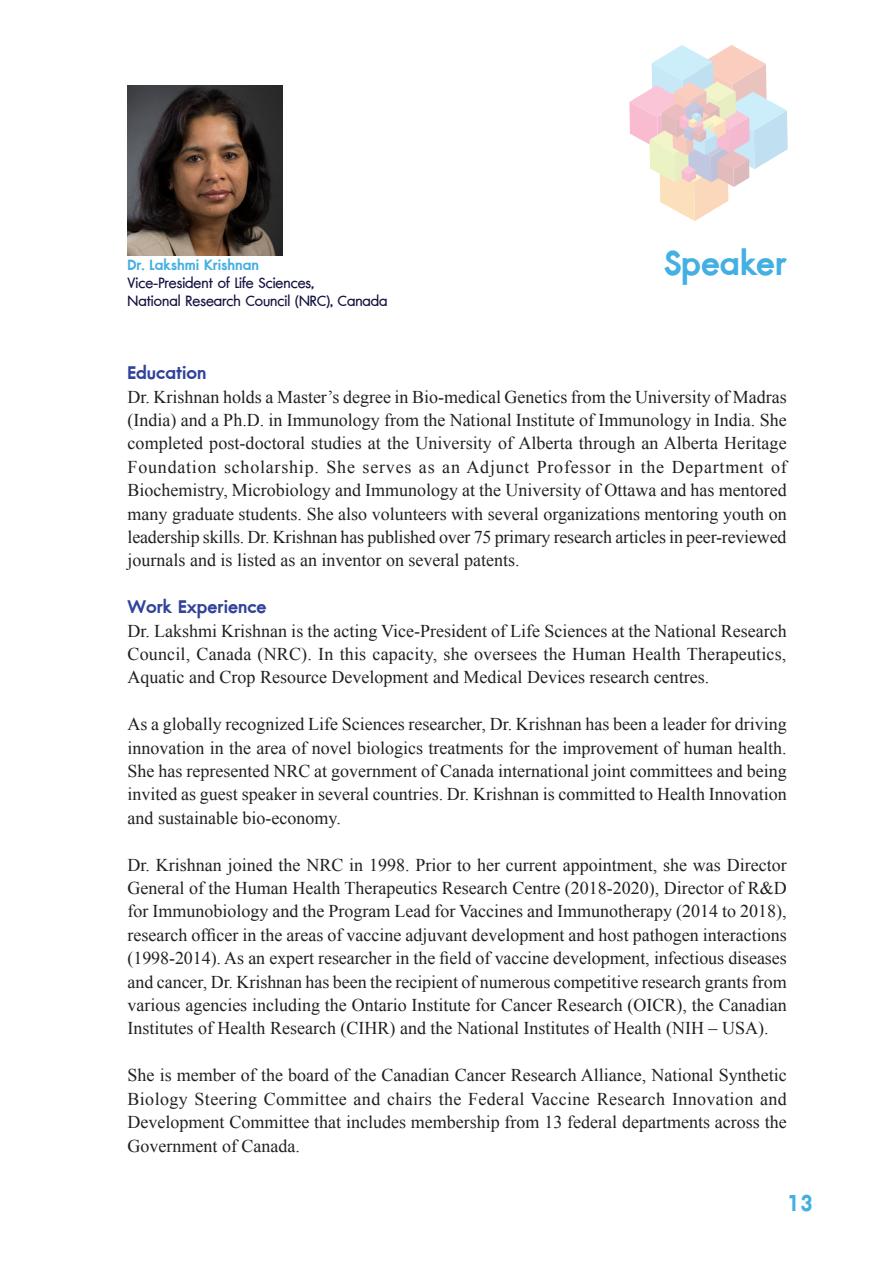
<style>
.page{position:relative;width:893px;height:1263px;background:#fff}
.page>*{position:absolute;margin:0;border:0;box-sizing:border-box;transform-origin:0 0}
.t1{font:700 45px "DB Adman X";color:#44afe2}
.t2{font:700 30px "DB Adman X";color:#44afe2}
.t3{font:700 24px "DB Adman X";color:#31439b}
.t4{font:19.5px/18px "DB Adman X";color:#13113f}
.t5{font:700 19.5px "DB Adman X";color:#44afe2}
.t6{font:18px/23.4px "Times New Roman";color:#231f20;text-align:justify}
</style>
<div class="page">
<svg style="left:629px;top:45px;width:159px;height:176px"></svg>
<img style="left:128px;top:85px;width:154px;height:170px">
<p class="t5" style="left:128px;top:253px;width:133px">Dr. Lakshmi Krishnan</p>
<p class="t4" style="left:128px;top:274px;width:262px">Vice-President of Life Sciences,<br>National Research Council (NRC), Canada</p>
<h1 class="t1" style="left:664px;top:236px;width:124px">Speaker</h1>
<h3 class="t3" style="left:128px;top:358px;width:80px">Education</h3>
<p class="t6" style="left:128px;top:385px;width:661px">Dr. Krishnan holds a Master’s degree in Bio-medical Genetics from the University of Madras (India) and a Ph.D. in Immunology from the National Institute of Immunology in India. She completed post-doctoral studies at the University of Alberta through an Alberta Heritage Foundation scholarship. She serves as an Adjunct Professor in the Department of Biochemistry, Microbiology and Immunology at the University of Ottawa and has mentored many graduate students. She also volunteers with several organizations mentoring youth on leadership skills. Dr. Krishnan has published over 75 primary research articles in peer-reviewed journals and is listed as an inventor on several patents.</p>
<h3 class="t3" style="left:128px;top:592px;width:141px">Work Experience</h3>
<p class="t6" style="left:128px;top:619px;width:661px">Dr. Lakshmi Krishnan is the acting Vice-President of Life Sciences at the National Research Council, Canada (NRC). In this capacity, she oversees the Human Health Therapeutics, Aquatic and Crop Resource Development and Medical Devices research centres.</p>
<p class="t6" style="left:128px;top:712px;width:661px">As a globally recognized Life Sciences researcher, Dr. Krishnan has been a leader for driving innovation in the area of novel biologics treatments for the improvement of human health.<br>She has represented NRC at government of Canada international joint committees and being invited as guest speaker in several countries. Dr. Krishnan is committed to Health Innovation and sustainable bio-economy.</p>
<p class="t6" style="left:128px;top:853px;width:661px">Dr. Krishnan joined the NRC in 1998. Prior to her current appointment, she was Director General of the Human Health Therapeutics Research Centre (2018-2020), Director of R&amp;D for Immunobiology and the Program Lead for Vaccines and Immunotherapy (2014 to 2018), research officer in the areas of vaccine adjuvant development and host pathogen interactions (1998-2014). As an expert researcher in the field of vaccine development, infectious diseases and cancer, Dr. Krishnan has been the recipient of numerous competitive research grants from various agencies including the Ontario Institute for Cancer Research (OICR), the Canadian Institutes of Health Research (CIHR) and the National Institutes of Health (NIH – USA).</p>
<p class="t6" style="left:128px;top:1063px;width:661px">She is member of the board of the Canadian Cancer Research Alliance, National Synthetic Biology Steering Committee and chairs the Federal Vaccine Research Innovation and Development Committee that includes membership from 13 federal departments across the Government of Canada.</p>
<h2 class="t2" style="left:787px;top:1185px;width:27px">13</h2>
</div>
